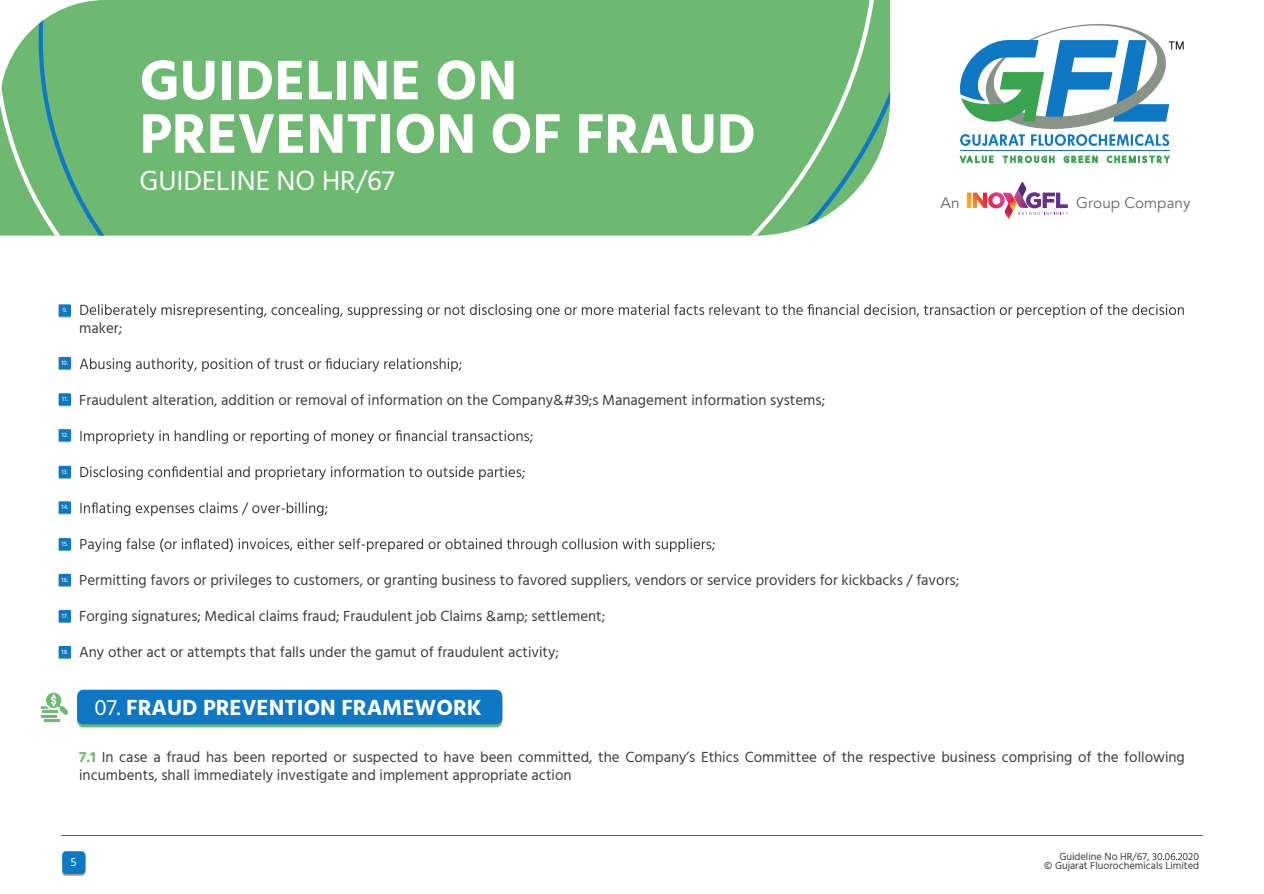
<style>
.page{position:relative;width:1264px;height:894px;background:#fff}
.page>*{position:absolute;margin:0;border:0;box-sizing:border-box;transform-origin:0 0}
.t1{font:700 57px/53.4px "Hind";color:#fff}
.t2{font:28.2px "Hind";color:#fff}
.t3{font:700 22.5px "Hind";color:#fff}
.t4{font:15.3px "Avenir";color:#666}
.t5{font:15px/18px "Hind";color:#3d3d3d}
.t6{font:12px "Hind";color:#fff}
.t7{font:10.5px/8.9px "Hind";color:#3d3d3d;text-align:right}
.t8{font:6.45px "Hind";color:#fff}
.s1{font-weight:400}
.s2{font-weight:700;color:#6db971}
</style>
<div class="page">
<div style="left:0;top:0;width:890px;height:235px;background:#6db971"></div>
<svg style="left:62px;top:852px;width:23px;height:23px"></svg>
<div style="left:62px;top:851px;width:23px;height:22px;background:#0e78c4;border-radius:4px"></div>
<hr style="left:61px;top:834px;width:1141px;height:1px;background:#0e78c4">
<svg style="left:80px;top:304px;width:1103px;height:14px"></svg>
<svg style="left:80px;top:358px;width:381px;height:14px"></svg>
<svg style="left:80px;top:430px;width:452px;height:14px"></svg>
<svg style="left:80px;top:466px;width:444px;height:14px"></svg>
<svg style="left:80px;top:502px;width:247px;height:14px"></svg>
<svg style="left:80px;top:538px;width:634px;height:14px"></svg>
<svg style="left:59px;top:305px;width:12px;height:12px"></svg>
<div style="left:59px;top:304px;width:12px;height:12px;background:#0e78c4"></div>
<div style="left:59px;top:358px;width:12px;height:12px;background:#6db971"></div>
<div style="left:59px;top:357px;width:12px;height:12px;background:#0e78c4"></div>
<svg style="left:59px;top:394px;width:12px;height:12px"></svg>
<div style="left:59px;top:393px;width:12px;height:12px;background:#0e78c4"></div>
<svg style="left:59px;top:430px;width:12px;height:12px"></svg>
<div style="left:59px;top:429px;width:12px;height:12px;background:#0e78c4"></div>
<svg style="left:59px;top:466px;width:12px;height:12px"></svg>
<div style="left:59px;top:465px;width:12px;height:12px;background:#0e78c4"></div>
<svg style="left:59px;top:502px;width:12px;height:12px"></svg>
<div style="left:59px;top:501px;width:12px;height:12px;background:#0e78c4"></div>
<svg style="left:59px;top:539px;width:12px;height:12px"></svg>
<div style="left:59px;top:538px;width:12px;height:12px;background:#0e78c4"></div>
<svg style="left:59px;top:574px;width:12px;height:12px"></svg>
<div style="left:59px;top:573px;width:12px;height:12px;background:#0e78c4"></div>
<svg style="left:59px;top:611px;width:12px;height:12px"></svg>
<div style="left:59px;top:610px;width:12px;height:12px;background:#0e78c4"></div>
<div style="left:59px;top:645px;width:12px;height:13px;background:#0e78c4"></div>
<div style="left:77px;top:692px;width:425px;height:35px;background:linear-gradient(to right,#469e92,#459d93);border-radius:6px"></div>
<div style="left:77px;top:689px;width:425px;height:35px;background:#0e78c4;border-radius:6px"></div>
<hr style="left:41px;top:714px;width:15px;height:3px;background:#6db971">
<hr style="left:44px;top:718px;width:16px;height:3px;background:#6db971">
<svg style="left:41px;top:692px;width:27px;height:22px"></svg>
<svg style="left:1152px;top:853px;width:30px;height:7px"></svg>
<svg style="left:959px;top:156px;width:210px;height:8px"></svg>
<hr style="left:960px;top:150px;width:209px;height:1px;background:#0e78c4">
<svg style="left:960px;top:24px;width:223px;height:122px"></svg>
<svg style="left:966px;top:182px;width:102px;height:37px"></svg>
<h1 class="t1" style="left:140px;top:53px;width:617px">GUIDELINE ON<br>PREVENTION OF FRAUD</h1>
<h2 class="t2" style="left:140px;top:162px;width:256px">GUIDELINE NO HR/67</h2>
<p class="t4" style="left:940px;top:194px;width:20px">An</p>
<p class="t4" style="left:1076px;top:193px;width:116px">Group Company</p>
<p class="t8" style="left:63px;top:306px;width:6px">9.</p>
<p class="t8" style="left:62px;top:358px;width:8px">10.</p>
<p class="t8" style="left:62px;top:395px;width:7px">11.</p>
<p class="t8" style="left:62px;top:430px;width:8px">12.</p>
<p class="t8" style="left:62px;top:467px;width:8px">13.</p>
<p class="t8" style="left:62px;top:503px;width:8px">14.</p>
<p class="t8" style="left:62px;top:539px;width:8px">15.</p>
<p class="t8" style="left:62px;top:575px;width:8px">16.</p>
<p class="t8" style="left:62px;top:611px;width:8px">17.</p>
<p class="t8" style="left:62px;top:647px;width:8px">18.</p>
<p class="t5" style="left:79px;top:319px;width:44px">maker;</p>
<p class="t5" style="left:79px;top:391px;width:747px">Fraudulent alteration, addition or removal of information on the Company&amp;#39;s Management information systems;</p>
<p class="t5" style="left:79px;top:571px;width:881px">Permitting favors or privileges to customers, or granting business to favored suppliers, vendors or service providers for kickbacks / favors;</p>
<p class="t5" style="left:79px;top:607px;width:527px">Forging signatures; Medical claims fraud; Fraudulent job Claims &amp;amp; settlement;</p>
<p class="t5" style="left:79px;top:643px;width:481px">Any other act or attempts that falls under the gamut of fraudulent activity;</p>
<h3 class="t3" style="left:94px;top:693px;width:389px"><span class="s1">07.</span> FRAUD PREVENTION FRAMEWORK</h3>
<p class="t5" style="left:79px;top:749px;width:1107px"><span class="s2">7.1</span> In case a fraud has been reported or suspected to have been committed, the Company’s Ethics Committee of the respective business comprising of the following incumbents, shall immediately investigate and implement appropriate action</p>
<p class="t6" style="left:70px;top:854px;width:8px">5</p>
<p class="t7" style="left:1059px;top:852px;width:92px">Guideline No HR/67,</p>
<p class="t7" style="left:1044px;top:852px;width:156px">020<br>© Gujarat Fluorochemicals Limited</p>
</div>
